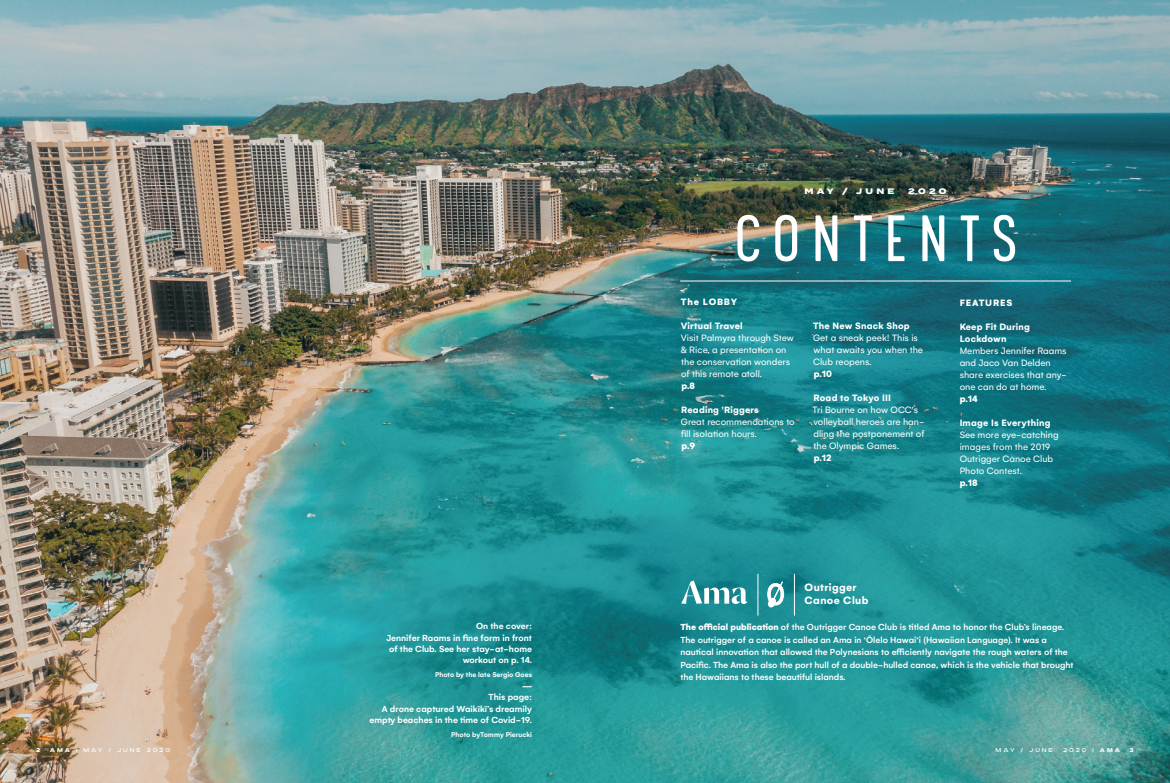
<style>
.page{position:relative;width:1170px;height:783px;background:#fff}
.page>*{position:absolute;margin:0;border:0;box-sizing:border-box;transform-origin:0 0}
.t1{font:300 74px "Calps Slim";letter-spacing:.14em;color:#fff}
.t2{font:700 11.5px "Gelion";letter-spacing:.035em;color:#fff}
.t3{font:10px/12px "Gelion";color:#fff}
.t4{font:700 10px "Gelion";letter-spacing:.02em;color:#fff}
.t5{font:900 10px "Gelion";letter-spacing:.08em;color:#fff}
.t6{font:500 9.5px/12.4px "Gelion";color:#fff}
.t7{font:600 9.5px/11.4px "Gelion";color:#fff;text-align:right}
.t8{font:800 8px "Termina";letter-spacing:.4em;color:#fff}
.t9{font:600 7.5px "Gelion";color:#fff}
.t10{font:7px "Road Radio";letter-spacing:.28em;color:#fff}
.t11{font:900 7px "Road Radio";color:#fff}
.s1{font-weight:900}
</style>
<div class="page">
<img style="left:0;top:0;width:1170px;height:783px">
<hr style="left:680px;top:281px;width:391px;height:1px;background:#fff">
<svg style="left:681px;top:580px;width:67px;height:24px"></svg>
<svg style="left:767px;top:581px;width:17px;height:27px"></svg>
<hr style="left:758px;top:574px;width:1px;height:42px;background:#fff">
<hr style="left:794px;top:574px;width:1px;height:42px;background:#fff">
<p class="t8" style="left:805px;top:185px;width:92px">MAY / JUNE</p>
<p class="t8" style="left:908px;top:185px;width:40px">2020</p>
<p class="t1" style="left:734px;top:196px;width:285px">CONTENTS</p>
<p class="t7" style="left:476px;top:620px;width:57px">On the cover:</p>
<p class="t7" style="left:386px;top:632px;width:147px">Jennifer Raams in fine form in front</p>
<p class="t7" style="left:389px;top:643px;width:145px">of the Club. See her stay-at-home</p>
<p class="t7" style="left:463px;top:654px;width:71px">workout on p. 14.</p>
<p class="t9" style="left:435px;top:670px;width:98px">Photo by the late Sergio Goes</p>
<p class="t7" style="left:522px;top:680px;width:12px">—</p>
<p class="t7" style="left:489px;top:691px;width:45px">This page:</p>
<p class="t7" style="left:370px;top:703px;width:164px">A drone captured Waikīkī’s dreamily empty beaches in the time of Covid-19.</p>
<p class="t9" style="left:451px;top:730px;width:82px">Photo byTommy Pierucki</p>
<p class="t5" style="left:681px;top:295px;width:58px">The LOBBY</p>
<p class="t4" style="left:681px;top:320px;width:63px">Virtual Travel</p>
<p class="t3" style="left:680px;top:332px;width:115px">Visit Palmyra through Stew &amp; Rice, a presentation on the conservation wonders of this remote atoll.</p>
<p class="t5" style="left:681px;top:379px;width:15px">p.8</p>
<p class="t4" style="left:681px;top:404px;width:79px">Reading 'Riggers</p>
<p class="t3" style="left:681px;top:416px;width:115px">Great recommendations to fill isolation hours.</p>
<p class="t5" style="left:681px;top:439px;width:15px">p.9</p>
<p class="t4" style="left:813px;top:319px;width:98px">The New Snack Shop</p>
<p class="t3" style="left:813px;top:331px;width:111px">Get a sneak peek! This is what awaits you when the<br>Club reopens.</p>
<p class="t5" style="left:814px;top:367px;width:20px">p.10</p>
<p class="t4" style="left:814px;top:391px;width:79px">Road to Tokyo III</p>
<p class="t3" style="left:813px;top:403px;width:114px">Tri Bourne on how OCC's volleyball heroes are han&shy;dling the postponement of the Olympic Games.</p>
<p class="t5" style="left:814px;top:451px;width:19px">p.12</p>
<p class="t5" style="left:960px;top:296px;width:54px">FEATURES</p>
<p class="t4" style="left:960px;top:320px;width:72px">Keep Fit During</p>
<p class="t4" style="left:960px;top:332px;width:48px">Lockdown</p>
<p class="t3" style="left:960px;top:345px;width:108px">Members Jennifer Raams and Jaco Van Delden share exercises that any&shy;one can do at home.</p>
<p class="t5" style="left:960px;top:392px;width:19px">p.14</p>
<p class="t4" style="left:960px;top:416px;width:92px">Image Is Everything</p>
<p class="t3" style="left:960px;top:429px;width:100px">See more eye-catching images from the 2019</p>
<p class="t3" style="left:960px;top:453px;width:95px">Outrigger Canoe Club<br>Photo Contest.</p>
<p class="t5" style="left:960px;top:476px;width:19px">p.18</p>
<p class="t2" style="left:805px;top:580px;width:54px">Outrigger</p>
<p class="t2" style="left:805px;top:593px;width:65px">Canoe Club</p>
<p class="t6" style="left:680px;top:621px;width:385px"><span class="s1">The official publication</span> of the Outrigger Canoe Club is titled Ama to honor the Club’s lineage.</p>
<p class="t6" style="left:680px;top:633px;width:395px">The outrigger of a canoe is called an Ama in ‘Ōlelo Hawai‘i (Hawaiian Language). It was a nautical innovation that allowed the Polynesians to efficiently navigate the rough waters of the Pacific. The Ama is also the port hull of a double-hulled canoe, which is the vehicle that brought the Hawaiians to these beautiful islands.</p>
<p class="t11" style="left:36px;top:746px;width:6px">2</p>
<p class="t10" style="left:50px;top:746px;width:122px"><span class="s1">AMA</span> | MAY / JUNE 2020</p>
<p class="t10" style="left:996px;top:746px;width:59px">MAY / JUNE</p>
<p class="t10" style="left:1063px;top:746px;width:58px">2020 | <span class="s1">AMA</span></p>
<p class="t11" style="left:1130px;top:746px;width:6px">3</p>
</div>
